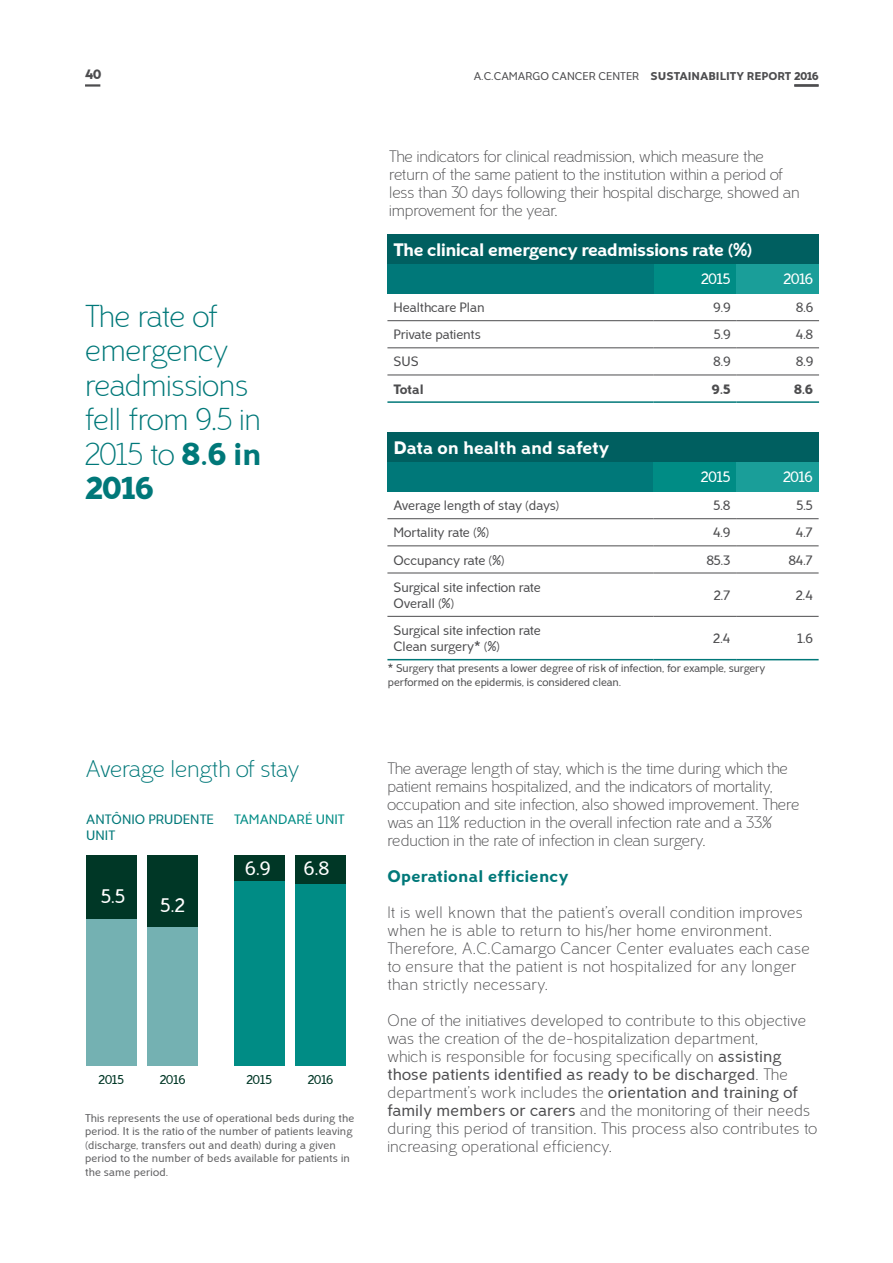
<style>
.page{position:relative;width:893px;height:1263px;background:#fff}
.page>*{position:absolute;margin:0;border:0;box-sizing:border-box;transform-origin:0 0}
.t1{font:31.5px/34.5px "Carmen Fina";color:#007879}
.t2{font:31.5px "Carmen Forte";color:#007879}
.t3{font:24px "Carmen Fina";color:#007879}
.t4{font:19.5px "Carmen";color:#fff}
.t5{font:18px "Carmen Forte";letter-spacing:-.02em;color:#fff}
.t6{font:18px "Carmen Forte";color:#fff}
.t7{font:16.65px "Carmen Forte";letter-spacing:.02em;color:#007879}
.t8{font:16.5px/18px "Carmen Fina";letter-spacing:.005em;color:#4d4d4f}
.t9{font:16.5px/18px "Carmen Fina";letter-spacing:.03em;color:#4d4d4f}
.t10{font:16.5px "Carmen";letter-spacing:.02em;color:#4d4d4f}
.t11{font:15px "Carmen";color:#fff}
.t12{font:13.5px/16.2px "Carmen";color:#4d4d4f}
.t13{font:13.5px "Carmen";color:#007879}
.t14{font:13.5px "Carmen Forte";color:#4d4d4f}
.t15{font:13.5px "Carmen";color:#008c85}
.t16{font:12.75px "Carmen";letter-spacing:.01em;color:#003726}
.t17{font:11.25px/13.5px "Carmen";letter-spacing:.02em;color:#5d5d5f}
.t18{font:11.25px/13.5px "Carmen";color:#4d4d4f}
.t19{font:11.25px "Carmen Forte";color:#4d4d4f}
.s1{font-family:"Carmen"}
.s2{font-family:"Carmen Forte"}
.s3{font-family:"Carmen Fina"}
</style>
<div class="page">
<div style="left:387px;top:234px;width:432px;height:30px;background:#005f60"></div>
<div style="left:387px;top:264px;width:267px;height:30px;background:#007879"></div>
<div style="left:654px;top:264px;width:82px;height:30px;background:#008c85"></div>
<div style="left:736px;top:264px;width:83px;height:30px;background:#1a9e99"></div>
<hr style="left:387px;top:375px;width:267px;height:1px;background:#4d4d4f">
<hr style="left:387px;top:320px;width:267px;height:1px;background:#4d4d4f">
<hr style="left:654px;top:375px;width:82px;height:1px;background:#4d4d4f">
<hr style="left:736px;top:375px;width:83px;height:1px;background:#4d4d4f">
<hr style="left:654px;top:320px;width:82px;height:1px;background:#4d4d4f">
<hr style="left:736px;top:320px;width:83px;height:1px;background:#4d4d4f">
<hr style="left:387px;top:401px;width:267px;height:2px;background:#007879">
<hr style="left:654px;top:401px;width:82px;height:2px;background:#007879">
<hr style="left:736px;top:401px;width:83px;height:2px;background:#007879">
<hr style="left:387px;top:348px;width:267px;height:1px;background:#4d4d4f">
<hr style="left:654px;top:348px;width:82px;height:1px;background:#4d4d4f">
<hr style="left:736px;top:348px;width:83px;height:1px;background:#4d4d4f">
<div style="left:387px;top:432px;width:432px;height:30px;background:#005f60"></div>
<div style="left:387px;top:462px;width:267px;height:30px;background:#007879"></div>
<div style="left:654px;top:462px;width:82px;height:30px;background:#008c85"></div>
<div style="left:736px;top:462px;width:83px;height:30px;background:#1a9e99"></div>
<hr style="left:387px;top:616px;width:267px;height:1px;background:#4d4d4f">
<hr style="left:387px;top:518px;width:267px;height:1px;background:#4d4d4f">
<hr style="left:654px;top:518px;width:82px;height:1px;background:#4d4d4f">
<hr style="left:654px;top:616px;width:82px;height:1px;background:#4d4d4f">
<hr style="left:736px;top:616px;width:83px;height:1px;background:#4d4d4f">
<hr style="left:736px;top:518px;width:83px;height:1px;background:#4d4d4f">
<hr style="left:387px;top:659px;width:267px;height:1px;background:#007879">
<hr style="left:654px;top:659px;width:82px;height:1px;background:#007879">
<hr style="left:736px;top:659px;width:83px;height:1px;background:#007879">
<hr style="left:387px;top:546px;width:267px;height:1px;background:#4d4d4f">
<hr style="left:654px;top:546px;width:82px;height:1px;background:#4d4d4f">
<hr style="left:736px;top:546px;width:83px;height:1px;background:#4d4d4f">
<hr style="left:387px;top:573px;width:267px;height:1px;background:#4d4d4f">
<hr style="left:654px;top:573px;width:82px;height:1px;background:#4d4d4f">
<hr style="left:736px;top:573px;width:83px;height:1px;background:#4d4d4f">
<div style="left:234px;top:855px;width:51px;height:211px;background:#003726"></div>
<div style="left:86px;top:855px;width:51px;height:211px;background:#003726"></div>
<div style="left:147px;top:855px;width:51px;height:211px;background:#003726"></div>
<div style="left:295px;top:855px;width:51px;height:211px;background:#003726"></div>
<div style="left:295px;top:884px;width:51px;height:182px;background:#008c85"></div>
<div style="left:234px;top:882px;width:51px;height:184px;background:#008c85"></div>
<div style="left:147px;top:927px;width:51px;height:139px;background:#74b1b2"></div>
<div style="left:86px;top:919px;width:51px;height:147px;background:#74b1b2"></div>
<hr style="left:85px;top:84px;width:15px;height:3px;background:#4d4d4f">
<hr style="left:794px;top:84px;width:25px;height:3px;background:#4d4d4f">
<p class="t14" style="left:85px;top:66px;width:18px">40</p>
<p class="t19" style="left:474px;top:69px;width:346px"><span class="s1">A.C.Camargo Cancer Center</span> SUSTAINABILITY REPORT 2016</p>
<h1 class="t1" style="left:85px;top:299px;width:178px">The rate of emergency readmissions fell from 9.5 in<br>2015 to <span class="s2">8.6 in</span></h1>
<h1 class="t2" style="left:85px;top:469px;width:70px">2016</h1>
<h2 class="t3" style="left:86px;top:756px;width:215px">Average length of stay</h2>
<p class="t13" style="left:86px;top:811px;width:44px">AntÔnio</p>
<p class="t13" style="left:148px;top:811px;width:17px">Prudente</p>
<p class="t13" style="left:86px;top:827px;width:8px">unit</p>
<p class="t4" style="left:101px;top:886px;width:25px">5.5</p>
<p class="t4" style="left:161px;top:894px;width:26px">5.2</p>
<p class="t15" style="left:234px;top:811px;width:14px">Tamandar</p>
<p class="t15" style="left:305px;top:811px;width:19px">é unit</p>
<p class="t4" style="left:245px;top:857px;width:26px">6.9</p>
<p class="t4" style="left:304px;top:857px;width:26px">6.8</p>
<p class="t16" style="left:99px;top:1072px;width:27px">2015</p>
<p class="t16" style="left:160px;top:1072px;width:27px">2016</p>
<p class="t16" style="left:246px;top:1072px;width:27px">2015</p>
<p class="t16" style="left:308px;top:1072px;width:27px">2016</p>
<p class="t17" style="left:85px;top:1111px;width:271px">This represents the use of operational beds during the period. It is the ratio of the number of patients leaving (discharge, transfers out and death) during a given period to the number of beds available for patients in the same period.</p>
<p class="t8" style="left:389px;top:148px;width:412px">The indicators for clinical readmission, which measure the return of the same patient to the institution within a period of less than 30 days following their hospital discharge, showed an improvement for the year.</p>
<p class="t5" style="left:393px;top:238px;width:361px">The clinical emergency readmissions rate (%)</p>
<p class="t11" style="left:701px;top:271px;width:31px">2015</p>
<p class="t11" style="left:783px;top:271px;width:31px">2016</p>
<p class="t12" style="left:393px;top:300px;width:93px">Healthcare Plan</p>
<p class="t12" style="left:713px;top:300px;width:18px">9.9</p>
<p class="t12" style="left:796px;top:300px;width:18px">8.6</p>
<p class="t12" style="left:393px;top:327px;width:89px">Private patients</p>
<p class="t12" style="left:714px;top:327px;width:18px">5.9</p>
<p class="t12" style="left:796px;top:327px;width:19px">4.8</p>
<p class="t12" style="left:393px;top:354px;width:27px">SUS</p>
<p class="t12" style="left:713px;top:354px;width:18px">8.9</p>
<p class="t12" style="left:796px;top:354px;width:18px">8.9</p>
<p class="t14" style="left:393px;top:380px;width:32px">Total</p>
<p class="t14" style="left:712px;top:380px;width:20px">9.5</p>
<p class="t14" style="left:794px;top:380px;width:20px">8.6</p>
<p class="t6" style="left:393px;top:436px;width:217px">Data on health and safety</p>
<p class="t11" style="left:701px;top:469px;width:31px">2015</p>
<p class="t11" style="left:783px;top:469px;width:31px">2016</p>
<p class="t12" style="left:393px;top:498px;width:168px">Average length of stay (days)</p>
<p class="t12" style="left:713px;top:498px;width:18px">5.8</p>
<p class="t12" style="left:796px;top:498px;width:18px">5.5</p>
<p class="t12" style="left:393px;top:525px;width:97px">Mortality rate (%)</p>
<p class="t12" style="left:713px;top:525px;width:19px">4.9</p>
<p class="t12" style="left:796px;top:525px;width:18px">4.7</p>
<p class="t12" style="left:393px;top:552px;width:113px">Occupancy rate (%)</p>
<p class="t12" style="left:707px;top:552px;width:25px">85.3</p>
<p class="t12" style="left:789px;top:552px;width:25px">84.7</p>
<p class="t12" style="left:393px;top:579px;width:149px">Surgical site infection rate<br>Overall (%)</p>
<p class="t12" style="left:714px;top:587px;width:18px">2.7</p>
<p class="t12" style="left:796px;top:587px;width:18px">2.4</p>
<p class="t12" style="left:393px;top:622px;width:149px">Surgical site infection rate<br>Clean surgery* (%)</p>
<p class="t12" style="left:713px;top:630px;width:18px">2.4</p>
<p class="t12" style="left:797px;top:630px;width:17px">1.6</p>
<p class="t18" style="left:388px;top:662px;width:379px">* Surgery that presents a lower degree of risk of infection, for example, surgery performed on the epidermis, is considered clean.</p>
<p class="t8" style="left:387px;top:760px;width:413px">The average length of stay, which is the time during which the patient remains hospitalized, and the indicators of mortality, occupation and site infection, also showed improvement. There was an 11% reduction in the overall infection rate and a 33% reduction in the rate of infection in clean surgery.</p>
<p class="t7" style="left:387px;top:866px;width:182px">Operational efficiency</p>
<p class="t9" style="left:387px;top:904px;width:424px">It is well known that the patient’s overall condition improves when he is able to return to his/her home environment.<br>Therefore, A.C.Camargo Cancer Center evaluates each case to ensure that the patient is not hospitalized for any longer than strictly necessary.</p>
<p class="t8" style="left:387px;top:1012px;width:420px">One of the initiatives developed to contribute to this objective was the creation of the de-hospitalization department,<br>which is responsible for focusing specifically on <span class="s1">assisting</span></p>
<p class="t10" style="left:387px;top:1065px;width:402px">those patients identified as ready to be discharged<span class="s3">. The</span></p>
<p class="t8" style="left:387px;top:1084px;width:431px">department’s work includes the <span class="s1">orientation and training of family members or carers</span> and the monitoring of their needs during this period of transition. This process also contributes to increasing operational efficiency.</p>
</div>
